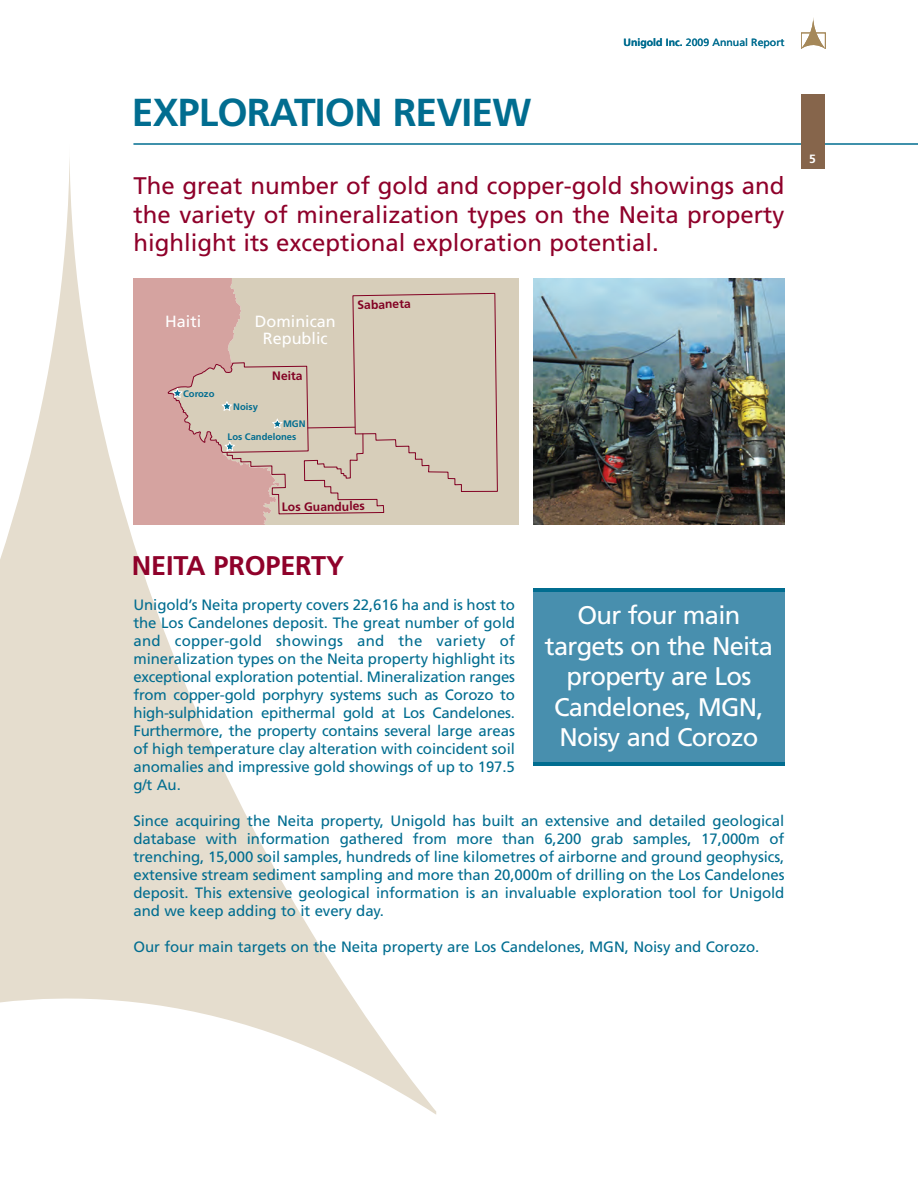
<style>
.page{position:relative;width:918px;height:1188px;background:#fff}
.page>*{position:absolute;margin:0;border:0;box-sizing:border-box;transform-origin:0 0}
.t1{font:700 39px "Frutiger";letter-spacing:-.02em;color:#016d90}
.t2{font:700 27px "Frutiger";letter-spacing:-.005em;color:#8f012a}
.t3{font:25.5px/30.6px "Frutiger";letter-spacing:-.03em;color:#fff;text-align:center}
.t4{font:24px/28.8px "Frutiger";color:#8f012a;text-align:justify}
.t5{font:16.2px/17px "Frutiger";color:#fff;text-align:center}
.t6{font:15px/18px "Frutiger";letter-spacing:-.005em;color:#016d90;text-align:justify}
.t7{font:700 12.15px "Frutiger";color:#820123}
.t8{font:700 12px "Frutiger";color:#fff}
.t9{font:10.5px "Frutiger";color:#016d90}
.t10{font:700 9.45px "Frutiger";color:#016d90}
.s1{font-weight:700}
</style>
<div class="page">
<hr style="left:133px;top:143px;width:785px;height:2px;background:#016d90">
<svg style="left:801px;top:17px;width:24px;height:32px"></svg>
<svg style="left:0;top:143px;width:436px;height:972px"></svg>
<div style="left:801px;top:95px;width:24px;height:74px;background:#86654b"></div>
<img style="left:533px;top:278px;width:252px;height:246px">
<div style="left:533px;top:591px;width:252px;height:175px;background:#488fae"></div>
<hr style="left:533px;top:589px;width:252px;height:3px;background:#016d90">
<hr style="left:533px;top:762px;width:252px;height:4px;background:#016d90">
<div style="left:498px;top:278px;width:20px;height:246px;background:#d7ceba"></div>
<svg style="left:133px;top:278px;width:365px;height:246px;background:#d4beb0"></svg>
<h1 class="t1" style="left:132px;top:97px;width:401px">EXPLORATION REVIEW</h1>
<p class="t9" style="left:624px;top:38px;width:163px"><span class="s1">Unigold Inc.</span> 2009 Annual Report</p>
<h3 class="t4" style="left:133px;top:173px;width:653px">The great number of gold and copper-gold showings and the variety of mineralization types on the Neita property highlight its exceptional exploration potential.</h3>
<p class="t5" style="left:165px;top:315px;width:38px">Haiti</p>
<p class="t5" style="left:255px;top:315px;width:82px">Dominican<br>Republic</p>
<p class="t10" style="left:183px;top:390px;width:33px">Corozo</p>
<p class="t10" style="left:233px;top:403px;width:26px">Noisy</p>
<p class="t7" style="left:272px;top:371px;width:32px;rotate:-1deg">Neita</p>
<p class="t10" style="left:283px;top:420px;width:24px">MGN</p>
<p class="t10" style="left:228px;top:433px;width:70px">Los Candelones</p>
<p class="t7" style="left:357px;top:300px;width:55px;rotate:-1deg">Sabaneta</p>
<p class="t7" style="left:282px;top:502px;width:85px;rotate:-1deg">Los Guandules</p>
<h2 class="t2" style="left:132px;top:555px;width:214px">NEITA PROPERTY</h2>
<p class="t6" style="left:133px;top:597px;width:383px">Unigold’s Neita property covers 22,616 ha and is host to the Los Candelones deposit. The great number of gold and copper-gold showings and the variety of mineralization types on the Neita property highlight its exceptional exploration potential. Mineralization ranges from copper-gold porphyry systems such as Corozo to high-sulphidation epithermal gold at Los Candelones.<br>Furthermore, the property contains several large areas of high temperature clay alteration with coincident soil anomalies and impressive gold showings of up to 197.5 g/t Au.</p>
<p class="t6" style="left:133px;top:813px;width:653px">Since acquiring the Neita property, Unigold has built an extensive and detailed geological database with information gathered from more than 6,200 grab samples, 17,000m of trenching, 15,000 soil samples, hundreds of line kilometres of airborne and ground geophysics, extensive stream sediment sampling and more than 20,000m of drilling on the Los Candelones deposit. This extensive geological information is an invaluable exploration tool for Unigold and we keep adding to it every day.</p>
<p class="t6" style="left:134px;top:939px;width:627px">Our four main targets on the Neita property are Los Candelones, MGN, Noisy and Corozo.</p>
<h3 class="t3" style="left:545px;top:602px;width:230px">Our four main targets on the Neita property are Los<br>Candelones, MGN,<br>Noisy and Corozo</h3>
<p class="t8" style="left:809px;top:154px;width:8px">5</p>
</div>
